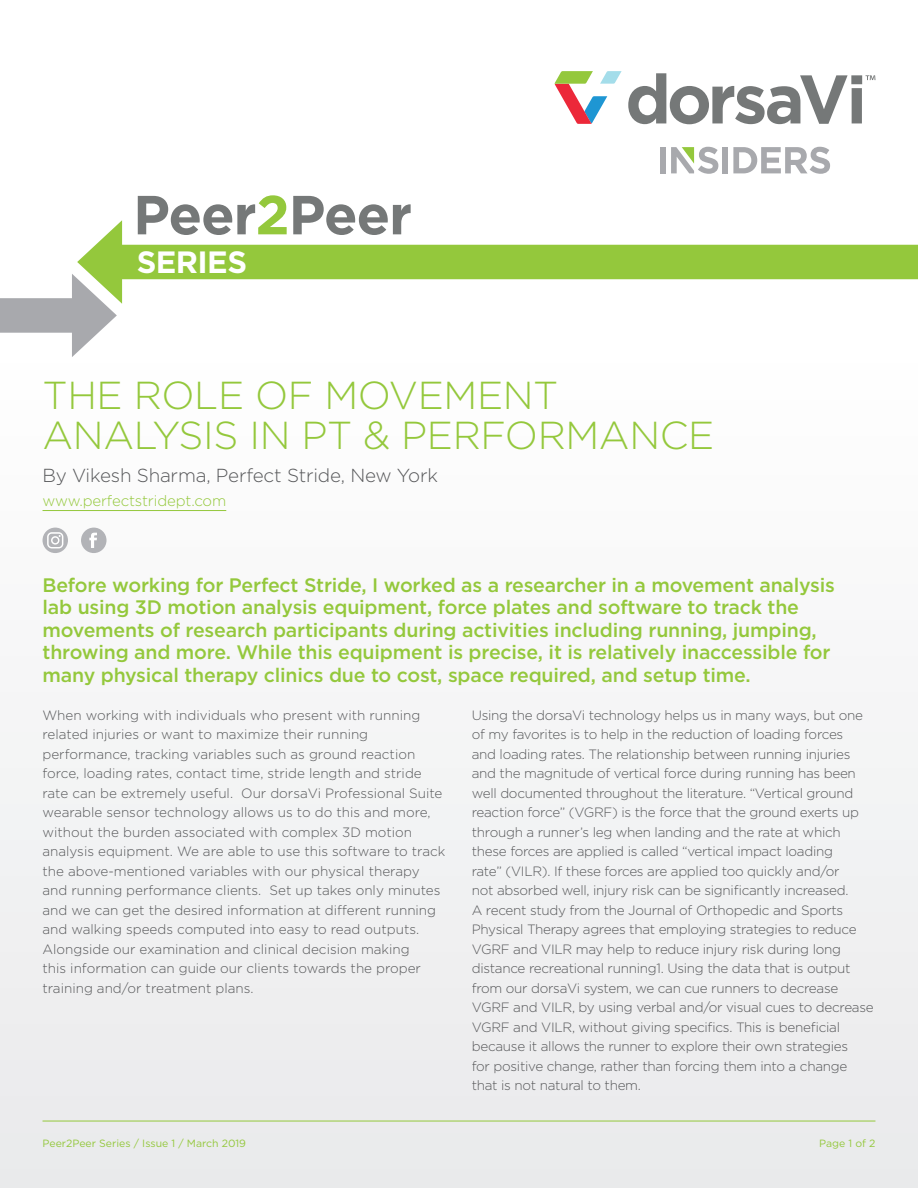
<style>
.page{position:relative;width:918px;height:1188px;background:#fff}
.page>*{position:absolute;margin:0;border:0;box-sizing:border-box;transform-origin:0 0}
.t1{font:700 54.9px "Gotham";letter-spacing:-.02em;color:#757878}
.t2{font:300 39px/40.5px "Gotham";letter-spacing:-.01em;color:#94c83c}
.t3{font:700 30.75px "Gotham";letter-spacing:-.02em;color:#fff}
.t4{font:500 19.5px/22.5px "Gotham";letter-spacing:-.01em;color:#94c83c}
.t5{font:300 18.9px "Gotham";letter-spacing:-.01em;color:#57585a}
.t6{font:300 15px "Gotham";letter-spacing:-.01em;color:#94c83c}
.t7{font:300 13.5px/19.5px "Gotham";letter-spacing:-.02em;color:#57585a}
.t8{font:300 13.5px/19.5px "Gotham";color:#57585a}
.t9{font:10.5px "Gotham";color:#94c83c}
.s1{color:#94c83c}
</style>
<div class="page">
<div style="left:0;top:350px;width:918px;height:838px;background:#f3f4f4"></div>
<hr style="left:43px;top:510px;width:183px;height:1px;background:#94c83c">
<div style="left:0;top:298px;width:87px;height:35px;background:#a8a9ad"></div>
<div style="left:107px;top:245px;width:811px;height:34px;background:#94c83c"></div>
<svg style="left:72px;top:220px;width:50px;height:137px"></svg>
<div style="left:43px;top:528px;width:25px;height:25px;background:#b2b3b7;border-radius:50%"></div>
<svg style="left:47px;top:532px;width:16px;height:16px"></svg>
<div style="left:81px;top:528px;width:26px;height:25px;background:#b2b3b7;border-radius:50%"></div>
<svg style="left:89px;top:533px;width:8px;height:15px"></svg>
<svg style="left:555px;top:71px;width:67px;height:53px"></svg>
<svg style="left:628px;top:73px;width:247px;height:51px"></svg>
<div style="left:660px;top:147px;width:6px;height:26px;background:#a8a9ad"></div>
<div style="left:722px;top:147px;width:6px;height:26px;background:#a8a9ad"></div>
<svg style="left:733px;top:147px;width:97px;height:27px"></svg>
<svg style="left:671px;top:147px;width:47px;height:27px"></svg>
<hr style="left:43px;top:1121px;width:832px;height:1px;background:#94c83c">
<p class="t1" style="left:133px;top:179px;width:280px">Peer<span class="s1">2</span>Peer</p>
<p class="t3" style="left:137px;top:242px;width:112px">SERIES</p>
<p class="t2" style="left:43px;top:373px;width:673px">THE ROLE OF MOVEMENT<br>ANALYSIS IN PT &amp; PERFORMANCE</p>
<p class="t5" style="left:43px;top:464px;width:397px">By Vikesh Sharma, Perfect Stride, New York</p>
<p class="t6" style="left:43px;top:491px;width:185px">www.perfectstridept.com</p>
<p class="t4" style="left:43px;top:573px;width:794px">Before working for Perfect Stride, I worked as a researcher in a movement analysis lab using 3D motion analysis equipment, force plates and software to track the movements of research participants during activities including running, jumping, throwing and more. While this equipment is precise, it is relatively inaccessible for many physical therapy clinics due to cost, space required, and setup time.</p>
<p class="t8" style="left:43px;top:705px;width:404px">When working with individuals who present with running related injuries or want to maximize their running performance, tracking variables such as ground reaction force, loading rates, contact time, stride length and stride rate can be extremely useful. Our dorsaVi Professional Suite wearable sensor technology allows us to do this and more, without the burden associated with complex 3D motion analysis equipment. We are able to use this software to track the above-mentioned variables with our physical therapy and running performance clients. Set up takes only minutes and we can get the desired information at different running and walking speeds computed into easy to read outputs.<br>Alongside our examination and clinical decision making<br>this information can guide our clients towards the proper training and/or treatment plans.</p>
<p class="t7" style="left:472px;top:705px;width:404px">Using the dorsaVi technology helps us in many ways, but one of my favorites is to help in the reduction of loading forces<br>and loading rates. The relationship between running injuries and the magnitude of vertical force during running has been well documented throughout the literature. “Vertical ground reaction force” (VGRF) is the force that the ground exerts up through a runner’s leg when landing and the rate at which these forces are applied is called “vertical impact loading<br>rate” (VILR). If these forces are applied too quickly and/or<br>not absorbed well, injury risk can be significantly increased.<br>A recent study from the Journal of Orthopedic and Sports Physical Therapy agrees that employing strategies to reduce VGRF and VILR may help to reduce injury risk during long distance recreational running1. Using the data that is output from our dorsaVi system, we can cue runners to decrease VGRF and VILR, by using verbal and/or visual cues to decrease VGRF and VILR, without giving specifics. This is beneficial because it allows the runner to explore their own strategies<br>for positive change, rather than forcing them into a change that is not natural to them.</p>
<p class="t9" style="left:43px;top:1136px;width:205px">Peer2Peer Series / Issue 1 / March 2019</p>
<p class="t9" style="left:819px;top:1136px;width:58px">Page 1 of 2</p>
</div>
